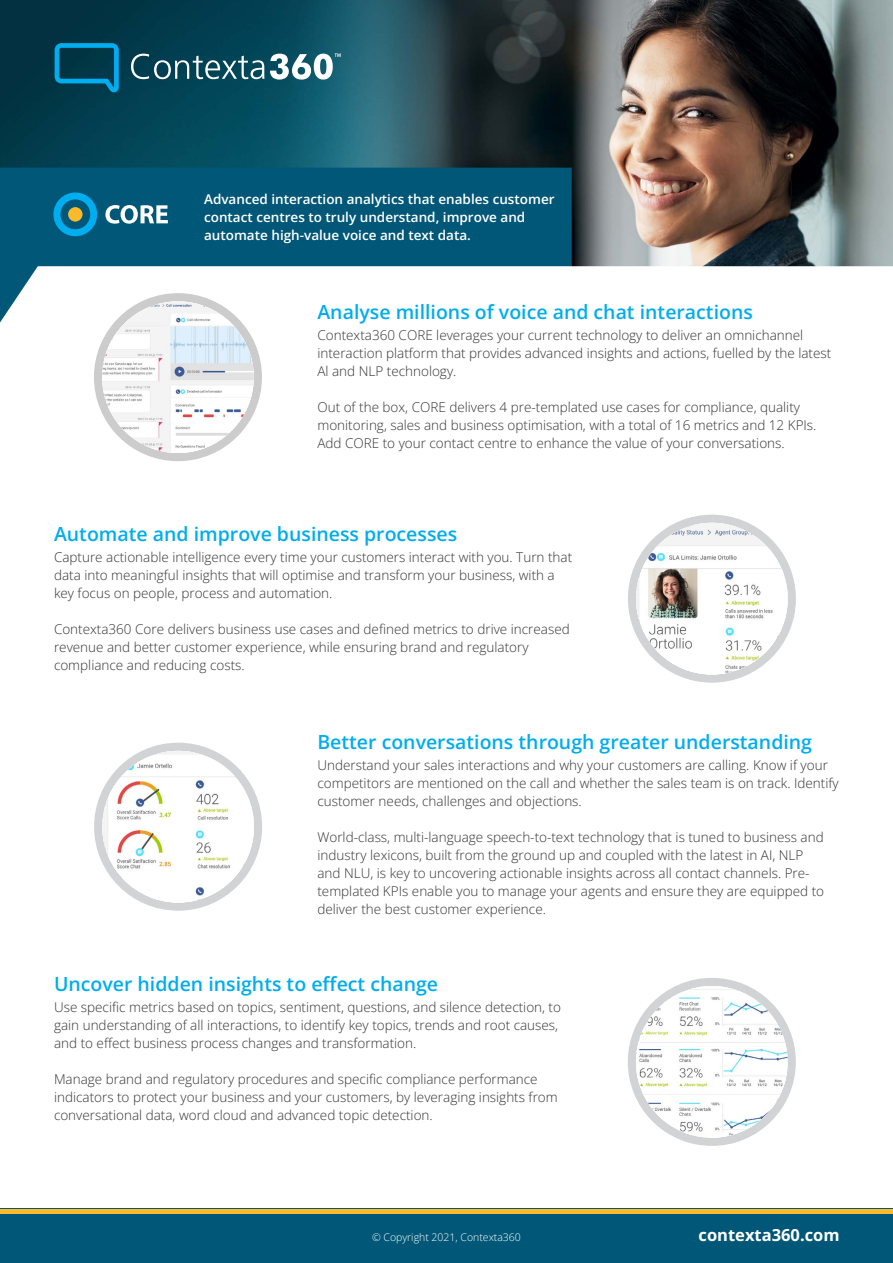
<style>
.page{position:relative;width:893px;height:1263px;background:#fff}
.page>*{position:absolute;margin:0;border:0;box-sizing:border-box;transform-origin:0 0}
.t1{font:600 19.5px "Open Sans";color:#00adee}
.t2{font:700 16.5px "Open Sans";color:#fff}
.t3{font:300 13.5px/18px "Open Sans";color:#333}
.t4{font:600 13.5px/18px "Open Sans";color:#fff}
.t5{font:300 10.5px "Open Sans";color:#fff}
</style>
<div class="page">
<img style="left:0;top:0;width:893px;height:266px">
<div style="left:0;top:168px;width:572px;height:98px;background:#005777"></div>
<svg style="left:53px;top:192px;width:44px;height:44px;background:#007ead"></svg>
<div style="left:68px;top:207px;width:15px;height:15px;background:#fcb92c;border-radius:50%"></div>
<svg style="left:105px;top:205px;width:63px;height:19px"></svg>
<svg style="left:0;top:266px;width:893px;height:57px"></svg>
<svg style="left:55px;top:43px;width:64px;height:49px;background:#005977"></svg>
<svg style="left:131px;top:54px;width:133px;height:25px;background:#3b6c7b"></svg>
<svg style="left:270px;top:53px;width:71px;height:27px"></svg>
<div style="left:0;top:1209px;width:893px;height:54px;background:#005777"></div>
<hr style="left:0;top:1209px;width:893px;height:4px;background:#fcb92c">
<svg style="left:94px;top:293px;width:168px;height:168px"></svg>
<img style="left:102px;top:301px;width:152px;height:152px;border-radius:76px">
<svg style="left:94px;top:743px;width:168px;height:168px"></svg>
<img style="left:102px;top:751px;width:152px;height:151px;border-radius:76px">
<svg style="left:628px;top:515px;width:168px;height:168px"></svg>
<img style="left:636px;top:523px;width:152px;height:151px;border-radius:76px">
<svg style="left:628px;top:978px;width:168px;height:168px"></svg>
<img style="left:636px;top:986px;width:152px;height:152px;border-radius:75px">
<p class="t4" style="left:204px;top:189px;width:352px">Advanced interaction analytics that enables customer contact centres to truly understand, improve and automate high-value voice and text data.</p>
<h1 class="t1" style="left:317px;top:299px;width:437px">Analyse millions of voice and chat interactions</h1>
<p class="t3" style="left:317px;top:326px;width:515px">Contexta360 CORE leverages your current technology to deliver an omnichannel interaction platform that provides advanced insights and actions, fuelled by the latest<br>Al and NLP technology.</p>
<p class="t3" style="left:317px;top:398px;width:501px">Out of the box, CORE delivers 4 pre-templated use cases for compliance, quality monitoring, sales and business optimisation, with a total of 16 metrics and 12 KPIs.<br>Add CORE to your contact centre to enhance the value of your conversations.</p>
<h1 class="t1" style="left:54px;top:520px;width:405px">Automate and improve business processes</h1>
<p class="t3" style="left:54px;top:548px;width:520px">Capture actionable intelligence every time your customers interact with you. Turn that data into meaningful insights that will optimise and transform your business, with a key focus on people, process and automation.</p>
<p class="t3" style="left:54px;top:620px;width:517px">Contexta360 Core delivers business use cases and defined metrics to drive increased revenue and better customer experience, while ensuring brand and regulatory compliance and reducing costs.</p>
<h1 class="t1" style="left:317px;top:729px;width:496px">Better conversations through greater understanding</h1>
<p class="t3" style="left:317px;top:756px;width:523px">Understand your sales interactions and why your customers are calling. Know if your competitors are mentioned on the call and whether the sales team is on track. Identify customer needs, challenges and objections.</p>
<p class="t3" style="left:317px;top:828px;width:508px">World-class, multi-language speech-to-text technology that is tuned to business and industry lexicons, built from the ground up and coupled with the latest in AI, NLP and NLU, is key to uncovering actionable insights across all contact channels. Pre&shy;templated KPIs enable you to manage your agents and ensure they are equipped to deliver the best customer experience.</p>
<h1 class="t1" style="left:54px;top:971px;width:386px">Uncover hidden insights to effect change</h1>
<p class="t3" style="left:54px;top:998px;width:509px">Use specific metrics based on topics, sentiment, questions, and silence detection, to gain understanding of all interactions, to identify key topics, trends and root causes, and to effect business process changes and transformation.</p>
<p class="t3" style="left:54px;top:1070px;width:505px">Manage brand and regulatory procedures and specific compliance performance indicators to protect your business and your customers, by leveraging insights from conversational data, word cloud and advanced topic detection.</p>
<p class="t5" style="left:372px;top:1230px;width:150px">© Copyright 2021, Contexta360</p>
<p class="t2" style="left:699px;top:1224px;width:143px">contexta360.com</p>
</div>
